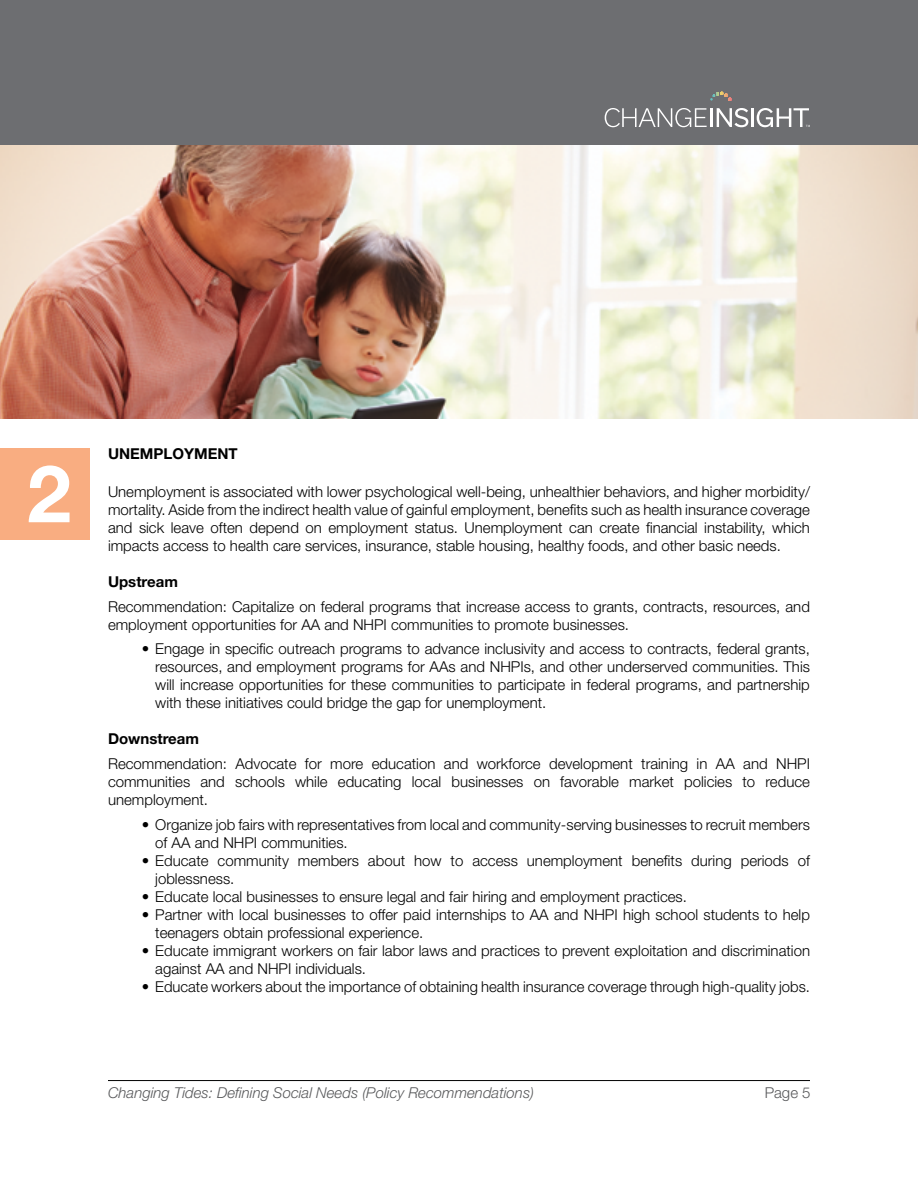
<style>
.page{position:relative;width:918px;height:1188px;background:#fff}
.page>*{position:absolute;margin:0;border:0;box-sizing:border-box;transform-origin:0 0}
.t1{font:700 79.5px "Helvetica Neue LT Std";color:#fff}
.t2{font:300 15px/18px "Helvetica Neue LT Std";color:#000}
.t3{font:italic 300 15px "Helvetica Neue LT Std";color:#58595b}
.t4{font:700 15px "Helvetica Neue LT Std";color:#000}
.t5{font:300 15px "Helvetica Neue LT Std";color:#58595b}
</style>
<div class="page">
<div style="left:0;top:0;width:918px;height:148px;background:#6d6e71"></div>
<svg style="left:721px;top:92px;width:11px;height:9px"></svg>
<svg style="left:605px;top:108px;width:102px;height:19px"></svg>
<hr style="left:710px;top:108px;width:3px;height:19px;background:#fff">
<svg style="left:717px;top:108px;width:31px;height:19px"></svg>
<hr style="left:751px;top:108px;width:3px;height:19px;background:#fff">
<svg style="left:757px;top:108px;width:53px;height:19px"></svg>
<hr style="left:108px;top:1080px;width:702px;height:1px;background:#000">
<img style="left:0;top:146px;width:918px;height:272px">
<div style="left:0;top:448px;width:90px;height:92px;background:#f9ad81"></div>
<h1 class="t1" style="left:27px;top:445px;width:46px">2</h1>
<p class="t4" style="left:108px;top:444px;width:131px">UNEMPLOYMENT</p>
<p class="t2" style="left:108px;top:482px;width:704px;text-align:justify">Unemployment is associated with lower psychological well-being, unhealthier behaviors, and higher morbidity/ mortality. Aside from the indirect health value of gainful employment, benefits such as health insurance coverage and sick leave often depend on employment status. Unemployment can create financial instability, which impacts access to health care services, insurance, stable housing, healthy foods, and other basic needs.</p>
<p class="t4" style="left:108px;top:572px;width:71px">Upstream</p>
<p class="t2" style="left:108px;top:597px;width:703px">Recommendation: Capitalize on federal programs that increase access to grants, contracts, resources, and employment opportunities for AA and NHPI communities to promote businesses.</p>
<p class="t2" style="left:155px;top:640px;width:656px;text-align:justify;text-indent:-14px">• Engage in specific outreach programs to advance inclusivity and access to contracts, federal grants, resources, and employment programs for AAs and NHPIs, and other underserved communities. This will increase opportunities for these communities to participate in federal programs, and partnership with these initiatives could bridge the gap for unemployment.</p>
<p class="t4" style="left:108px;top:730px;width:93px">Downstream</p>
<p class="t2" style="left:108px;top:755px;width:704px;text-align:justify">Recommendation: Advocate for more education and workforce development training in AA and NHPI communities and schools while educating local businesses on favorable market policies to reduce unemployment.</p>
<p class="t2" style="left:155px;top:815px;width:656px;text-indent:-14px">• Organize job fairs with representatives from local and community-serving businesses to recruit members of AA and NHPI communities.</p>
<p class="t2" style="left:155px;top:851px;width:656px;text-indent:-14px">• Educate community members about how to access unemployment benefits during periods of joblessness.</p>
<p class="t2" style="left:142px;top:887px;width:547px">• Educate local businesses to ensure legal and fair hiring and employment practices.</p>
<p class="t2" style="left:155px;top:905px;width:656px;text-indent:-14px">• Partner with local businesses to offer paid internships to AA and NHPI high school students to help teenagers obtain professional experience.</p>
<p class="t2" style="left:155px;top:941px;width:656px;text-indent:-14px">• Educate immigrant workers on fair labor laws and practices to prevent exploitation and discrimination against AA and NHPI individuals.</p>
<p class="t2" style="left:142px;top:977px;width:670px">• Educate workers about the importance of obtaining health insurance coverage through high-quality jobs.</p>
<p class="t3" style="left:108px;top:1084px;width:428px">Changing Tides: Defining Social Needs (Policy Recommendations)</p>
<p class="t5" style="left:765px;top:1084px;width:47px">Page 5</p>
</div>
